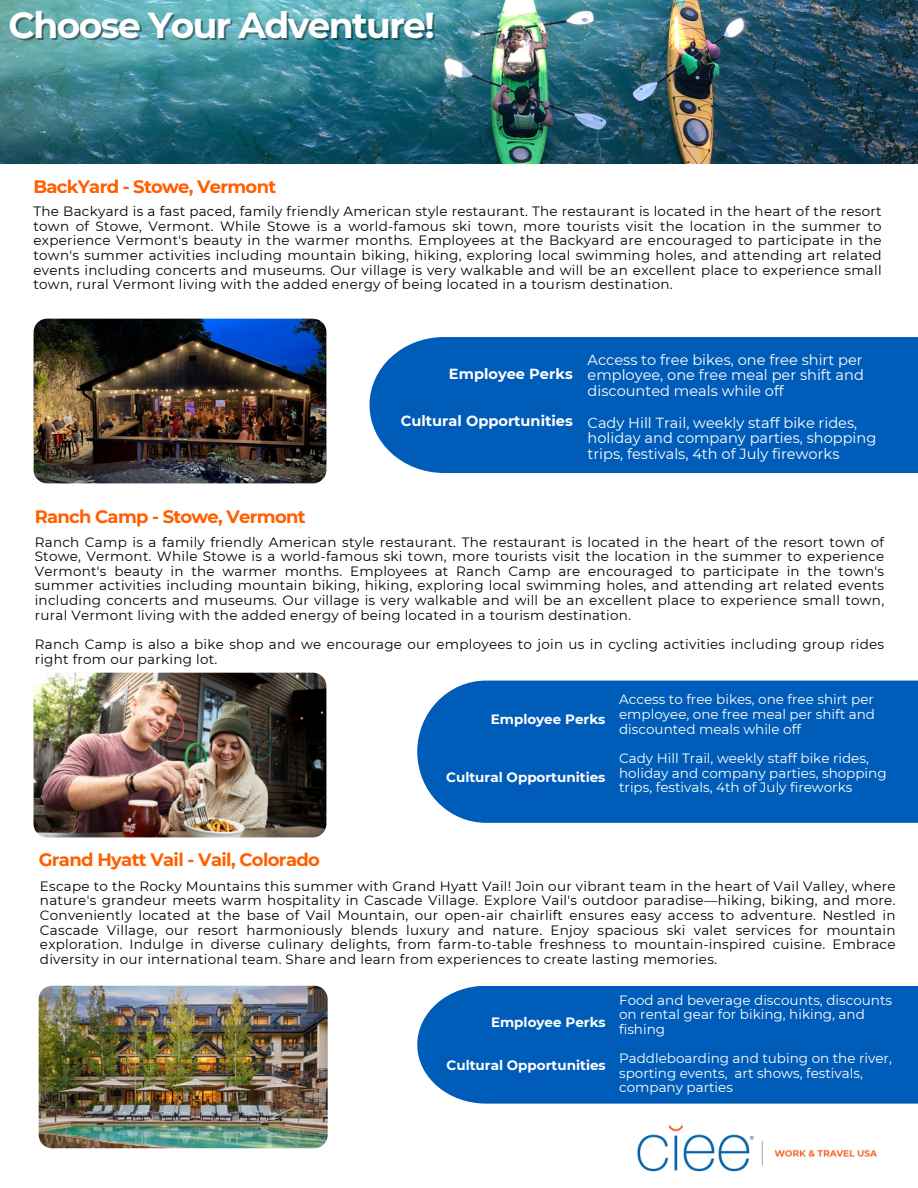
<style>
.page{position:relative;width:918px;height:1188px;background:#fff}
.page>*{position:absolute;margin:0;border:0;box-sizing:border-box;transform-origin:0 0}
.t1{font:700 36px "Montserrat";letter-spacing:-.045em;color:#fff}
.t2{font:700 18px "Montserrat";letter-spacing:-.04em;color:#ff5f00}
.t3{font:14.55px/15.8px "Montserrat";color:#fff;text-align:justify}
.t4{font:700 14.55px "Montserrat";color:#fff}
.t5{font:13.5px/14.7px "Montserrat";letter-spacing:.02em;color:#000;text-align:justify}
.t6{font:13.5px/14.7px "Montserrat";color:#fff}
.t7{font:700 13.5px "Montserrat";color:#fff}
</style>
<div class="page">
<img style="left:34px;top:319px;width:292px;height:164px;border-radius:14px">
<img style="left:34px;top:673px;width:292px;height:164px;border-radius:14px">
<img style="left:39px;top:986px;width:289px;height:162px;border-radius:13px">
<div style="left:370px;top:337px;width:548px;height:136px;background:#005cb9"></div>
<img style="left:0;top:0;width:918px;height:164px">
<img style="left:637px;top:1125px;width:241px;height:47px">
<div style="left:417px;top:681px;width:501px;height:142px;background:#005cb9"></div>
<div style="left:417px;top:986px;width:501px;height:118px;background:#005cb9"></div>
<p class="t1" style="left:9px;top:4px;width:428px">Choose Your Adventure!</p>
<h3 class="t2" style="left:34px;top:175px;width:244px">BackYard - Stowe, Vermont</h3>
<p class="t5" style="left:34px;top:204px;width:850px">The Backyard is a fast paced, family friendly American style restaurant. The restaurant is located in the heart of the resort town of Stowe, Vermont. While Stowe is a world-famous ski town, more tourists visit the location in the summer to experience Vermont's beauty in the warmer months. Employees at the Backyard are encouraged to participate in the town's summer activities including mountain biking, hiking, exploring local swimming holes, and attending art related events including concerts and museums. Our village is very walkable and will be an excellent place to experience small town, rural Vermont living with the added energy of being located in a tourism destination.</p>
<p class="t2" style="left:35px;top:506px;width:272px">Ranch Camp - Stowe, Vermont</p>
<p class="t4" style="left:449px;top:365px;width:125px">Employee Perks</p>
<h3 class="t4" style="left:401px;top:412px;width:174px">Cultural Opportunities</h3>
<p class="t3" style="left:588px;top:351px;width:278px">Access to free bikes, one free shirt per employee, one free meal per shift and discounted meals while off</p>
<p class="t3" style="left:588px;top:415px;width:290px;text-align:left">Cady Hill Trail, weekly staff bike rides, holiday and company parties, shopping trips, festivals, 4th of July fireworks</p>
<h3 class="t5" style="left:35px;top:534px;width:851px">Ranch Camp is a family friendly American style restaurant. The restaurant is located in the heart of the resort town of Stowe, Vermont. While Stowe is a world-famous ski town, more tourists visit the location in the summer to experience Vermont's beauty in the warmer months. Employees at Ranch Camp are encouraged to participate in the town's summer activities including mountain biking, hiking, exploring local swimming holes, and attending art related events including concerts and museums. Our village is very walkable and will be an excellent place to experience small town, rural Vermont living with the added energy of being located in a tourism destination.</h3>
<p class="t5" style="left:35px;top:637px;width:851px">Ranch Camp is also a bike shop and we encourage our employees to join us in cycling activities including group rides right from our parking lot.</p>
<p class="t2" style="left:39px;top:849px;width:283px">Grand Hyatt Vail - Vail, Colorado</p>
<h2 class="t7" style="left:491px;top:711px;width:116px">Employee Perks</h2>
<p class="t7" style="left:446px;top:769px;width:161px">Cultural Opportunities</p>
<h2 class="t6" style="left:619px;top:692px;width:257px;text-align:justify">Access to free bikes, one free shirt per employee, one free meal per shift and discounted meals while off</h2>
<p class="t6" style="left:619px;top:751px;width:269px">Cady Hill Trail, weekly staff bike rides, holiday and company parties, shopping trips, festivals, 4th of July fireworks</p>
<p class="t5" style="left:40px;top:879px;width:857px">Escape to the Rocky Mountains this summer with Grand Hyatt Vail! Join our vibrant team in the heart of Vail Valley, where nature's grandeur meets warm hospitality in Cascade Village. Explore Vail's outdoor paradise—hiking, biking, and more.<br>Conveniently located at the base of Vail Mountain, our open-air chairlift ensures easy access to adventure. Nestled in Cascade Village, our resort harmoniously blends luxury and nature. Enjoy spacious ski valet services for mountain exploration. Indulge in diverse culinary delights, from farm-to-table freshness to mountain-inspired cuisine. Embrace diversity in our international team. Share and learn from experiences to create lasting memories.</p>
<h3 class="t7" style="left:491px;top:1014px;width:116px">Employee Perks</h3>
<p class="t7" style="left:447px;top:1057px;width:161px">Cultural Opportunities</p>
<h3 class="t6" style="left:619px;top:992px;width:274px">Food and beverage discounts, discounts on rental gear for biking, hiking, and fishing</h3>
<h3 class="t6" style="left:619px;top:1051px;width:274px">Paddleboarding and tubing on the river, sporting events, art shows, festivals, company parties</h3>
</div>
